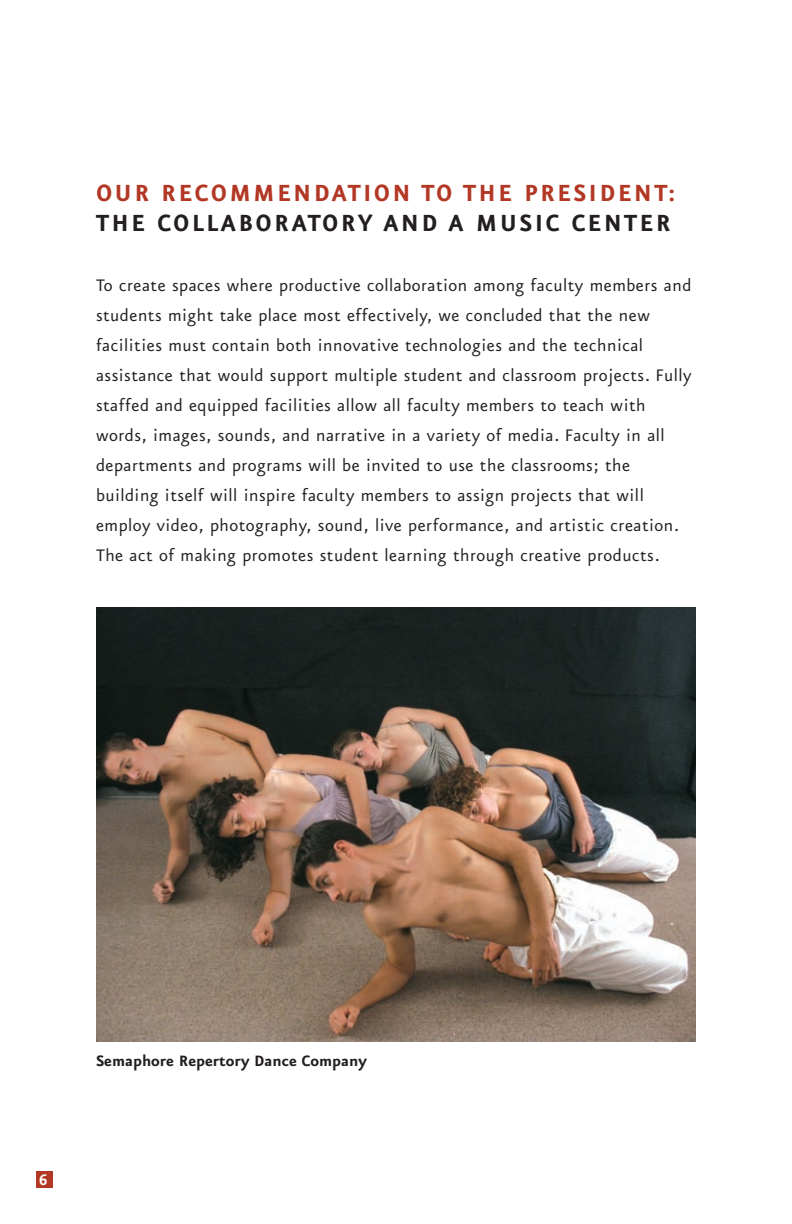
<style>
.page{position:relative;width:792px;height:1224px;background:#fff}
.page>*{position:absolute;margin:0;border:0;box-sizing:border-box;transform-origin:0 0}
.t1{font:700 28px "Eureka Sans";letter-spacing:.085em;color:#b23724}
.t2{font:700 28px "Eureka Sans";letter-spacing:.085em;color:#231f20}
.t3{font:20px/30px "Eureka Sans";letter-spacing:.025em;color:#231f20}
.t4{font:700 18px "Eureka Sans";color:#231f20}
.t5{font:700 16px "Scala Sans LF";color:#fff}
</style>
<div class="page">
<img style="left:96px;top:607px;width:600px;height:435px">
<div style="left:36px;top:1171px;width:16px;height:17px;background:#b23724"></div>
<h1 class="t1" style="left:96px;top:183px;width:581px">OUR RECOMMENDATION TO THE PRESIDENT:</h1>
<h1 class="t2" style="left:96px;top:213px;width:576px">THE COLLABORATORY AND A MUSIC CENTER</h1>
<p class="t3" style="left:96px;top:272px;width:597px">To create spaces where productive collaboration among faculty members and students might take place most effectively, we concluded that the new facilities must contain both innovative technologies and the technical assistance that would support multiple student and classroom projects. Fully staffed and equipped facilities allow all faculty members to teach with words, images, sounds, and narrative in a variety of media. Faculty in all departments and programs will be invited to use the classrooms; the building itself will inspire faculty members to assign projects that will employ video, photography, sound, live performance, and artistic creation.<br>The act of making promotes student learning through creative products.</p>
<p class="t5" style="left:39px;top:1174px;width:9px">6</p>
<p class="t4" style="left:96px;top:1054px;width:272px">Semaphore Repertory Dance Company</p>
</div>
